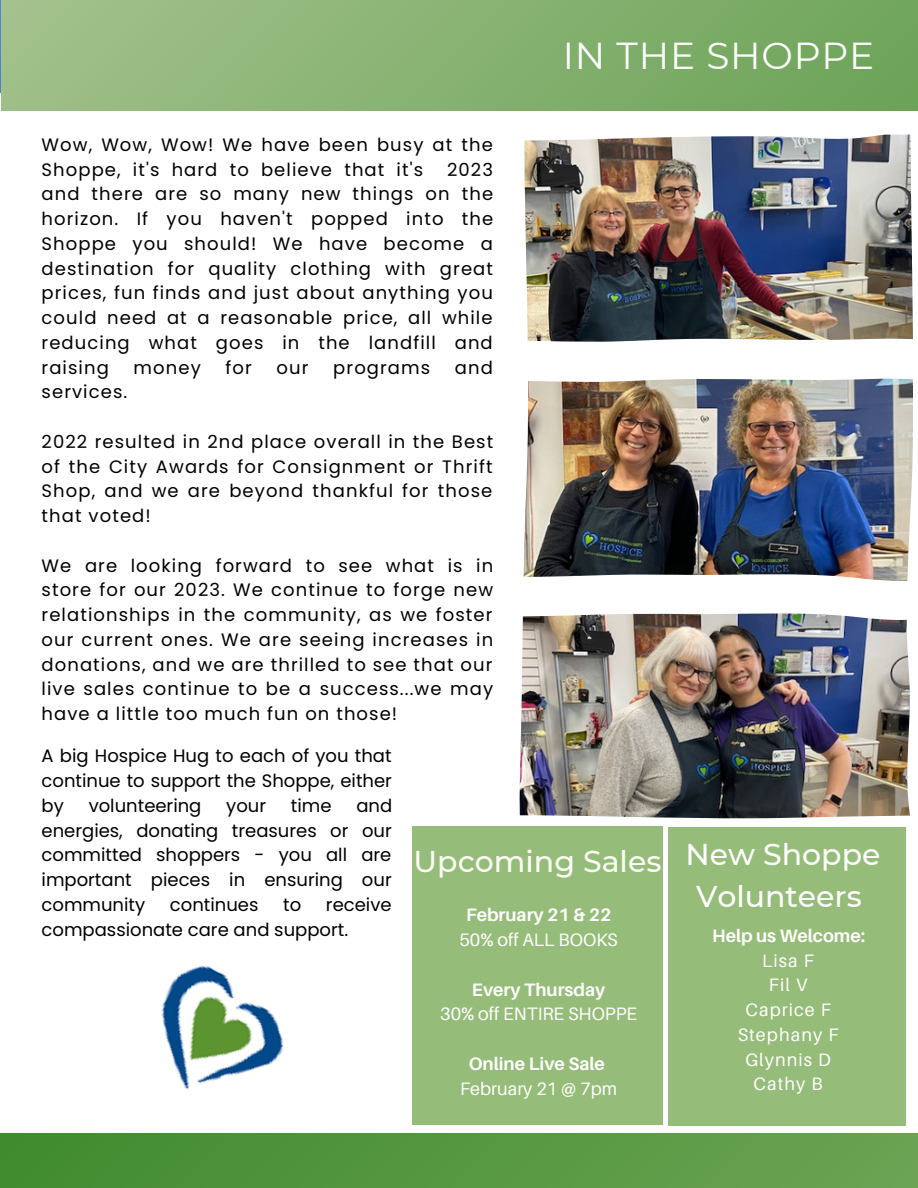
<style>
.page{position:relative;width:918px;height:1188px;background:#fff}
.page>*{position:absolute;margin:0;border:0;box-sizing:border-box;transform-origin:0 0}
.t1{font:37.5px "Montserrat";letter-spacing:.02em;color:#fff}
.t2{font:500 30px/41.7px "Montserrat";color:#fff;text-align:center}
.t3{font:500 30px "Montserrat";color:#fdfff6}
.t4{font:18px/24.8px "Poppins";letter-spacing:.06em;color:#000;text-align:justify}
.t5{font:18px/24.8px "Poppins";color:#000}
.t6{font:700 18px "Aileron";color:#fff}
.t7{font:18px "Aileron";color:#fff}
.t8{font:18px/24.8px "Aileron";letter-spacing:.06em;color:#fff;text-align:center}
</style>
<div class="page">
<svg style="left:0;top:1134px;width:917px;height:54px;background:#5a9a45"></svg>
<div style="left:668px;top:827px;width:238px;height:298px;background:#96bc79"></div>
<div style="left:413px;top:827px;width:249px;height:298px;background:#96bc79"></div>
<div style="left:1px;top:0;width:917px;height:110px;background:linear-gradient(to right,#a2c08b,#6ea45a)"></div>
<img style="left:524px;top:135px;width:389px;height:207px">
<img style="left:524px;top:378px;width:389px;height:203px">
<img style="left:520px;top:613px;width:390px;height:206px">
<img style="left:68px;top:965px;width:298px;height:222px">
<p class="t4" style="left:42px;top:132px;width:453px">Wow, Wow, Wow! We have been busy at the<br>Shoppe, it's hard to believe that it's</p>
<p class="t4" style="left:42px;top:157px;width:453px;text-indent:406px">2023 and there are so many new things on the horizon. If you haven't popped into the Shoppe you should! We have become a destination for quality clothing with great prices, fun finds and just about anything you could need at a reasonable price, all while reducing what goes in the landfill and raising</p>
<p class="t4" style="left:134px;top:355px;width:69px">money</p>
<p class="t4" style="left:226px;top:355px;width:28px">for</p>
<p class="t4" style="left:277px;top:355px;width:33px">our</p>
<p class="t4" style="left:333px;top:355px;width:98px">programs</p>
<p class="t4" style="left:455px;top:355px;width:40px">and</p>
<p class="t4" style="left:42px;top:380px;width:87px">services.</p>
<p class="t4" style="left:42px;top:429px;width:453px">2022 resulted in 2nd place overall in the Best of the City Awards for Consignment or Thrift Shop, and we are beyond thankful for those that voted!</p>
<p class="t4" style="left:42px;top:553px;width:453px">We are looking forward to see what is in store for our 2023. We continue to forge new relationships in the community, as we foster our current ones. We are seeing increases in donations, and we are thrilled to see that our live sales continue to be a success...we may have a little too much fun on those!</p>
<h1 class="t1" style="left:563px;top:33px;width:313px">IN THE SHOPPE</h1>
<p class="t4" style="left:42px;top:744px;width:352px">A big Hospice Hug to each of you that continue to support the Shoppe, either by</p>
<p class="t5" style="left:89px;top:793px;width:114px">volunteering</p>
<p class="t4" style="left:226px;top:793px;width:41px">your</p>
<p class="t4" style="left:291px;top:793px;width:42px">time</p>
<p class="t4" style="left:42px;top:793px;width:352px;text-indent:315px">and energies, donating treasures or our committed shoppers - you all are important pieces in ensuring our community</p>
<p class="t5" style="left:42px;top:892px;width:351px;text-indent:284px">receive compassionate care and support.</p>
<p class="t5" style="left:170px;top:892px;width:90px">continues</p>
<p class="t4" style="left:283px;top:892px;width:20px">to</p>
<h2 class="t3" style="left:414px;top:843px;width:249px">Upcoming Sales</h2>
<p class="t6" style="left:466px;top:904px;width:147px">February 21 &amp; 22</p>
<p class="t7" style="left:459px;top:929px;width:160px">50% off ALL BOOKS</p>
<p class="t6" style="left:472px;top:978px;width:135px">Every Thursday</p>
<p class="t7" style="left:440px;top:1003px;width:198px">30% off ENTIRE SHOPPE</p>
<p class="t6" style="left:469px;top:1052px;width:138px">Online Live Sale</p>
<p class="t7" style="left:460px;top:1077px;width:159px">February 21 @ 7pm</p>
<h2 class="t2" style="left:685px;top:833px;width:197px">New Shoppe<br>Volunteers</h2>
<p class="t6" style="left:712px;top:924px;width:155px">Help us Welcome:</p>
<p class="t8" style="left:738px;top:948px;width:102px">Lisa F<br>Fil V<br>Caprice F<br>Stephany F<br>Glynnis D<br>Cathy B</p>
</div>
